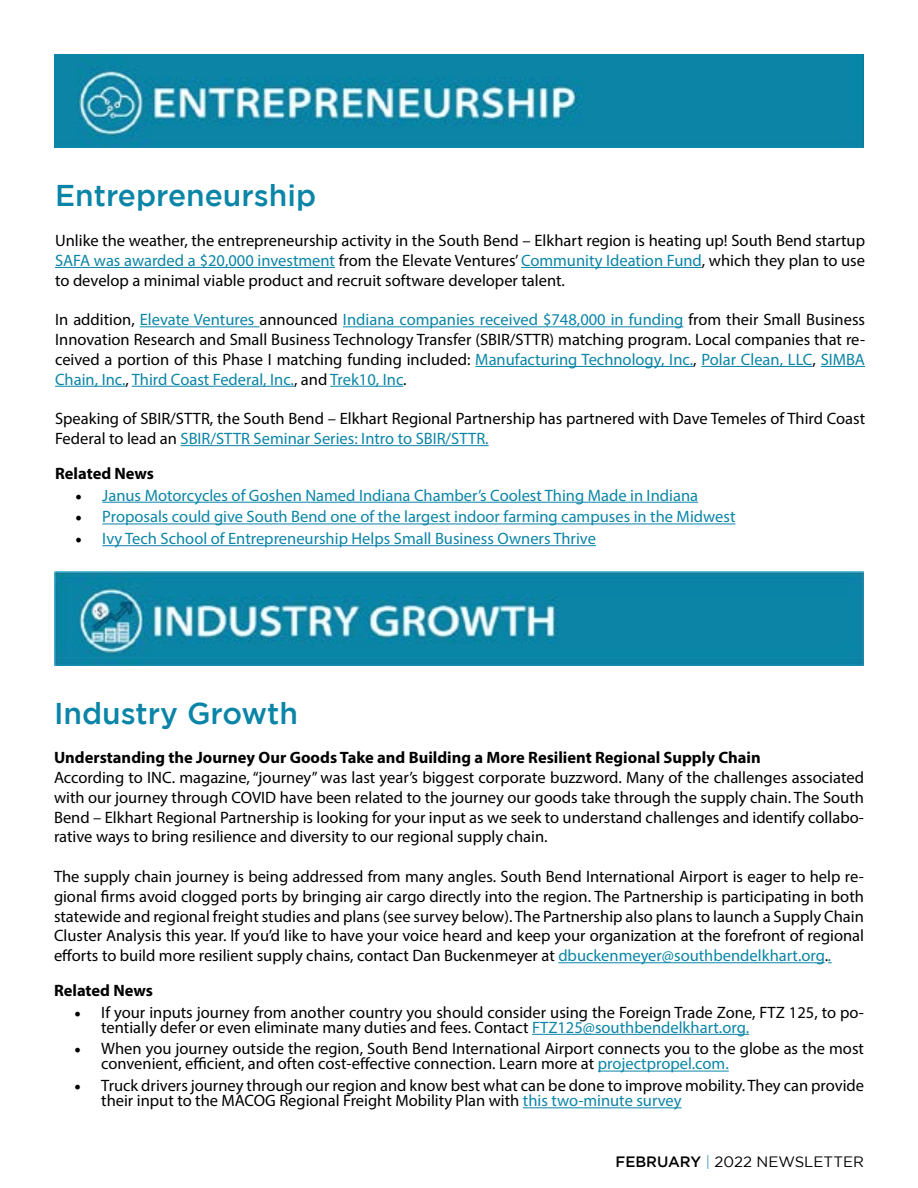
<style>
.page{position:relative;width:918px;height:1188px;background:#fff}
.page>*{position:absolute;margin:0;border:0;box-sizing:border-box;transform-origin:0 0}
.t1{font:500 30px "Gotham";color:#0b85a7}
.t2{font:16.5px/19.8px "Myriad Pro";color:#000;text-align:justify}
.t3{font:16.5px "Myriad Pro";color:#0b85a7}
.t4{font:700 16.5px "Myriad Pro";color:#000}
.t5{font:15px "Gotham";color:#000}
.s1{color:#0b85a7}
.s2{font-family:"Minion Pro";font-size:18px;color:#000}
.s3{font-style:italic;color:#0b85a7}
.s4{font-family:"Minion Pro";font-size:18px}
.s5{font-weight:500}
.s6{font-weight:300;color:#1185a6}
</style>
<div class="page">
<hr style="left:55px;top:267px;width:280px;height:1px;background:#0b85a7">
<hr style="left:521px;top:267px;width:181px;height:1px;background:#0b85a7">
<hr style="left:140px;top:326px;width:120px;height:1px;background:#0b85a7">
<hr style="left:343px;top:326px;width:340px;height:1px;background:#0b85a7">
<hr style="left:475px;top:366px;width:218px;height:1px;background:#0b85a7">
<hr style="left:701px;top:366px;width:111px;height:1px;background:#0b85a7">
<hr style="left:821px;top:366px;width:44px;height:1px;background:#0b85a7">
<hr style="left:55px;top:386px;width:71px;height:1px;background:#0b85a7">
<hr style="left:132px;top:386px;width:162px;height:1px;background:#0b85a7">
<hr style="left:330px;top:386px;width:73px;height:1px;background:#0b85a7">
<hr style="left:181px;top:445px;width:308px;height:1px;background:#0b85a7">
<hr style="left:102px;top:502px;width:596px;height:1px;background:#0b85a7">
<hr style="left:102px;top:524px;width:633px;height:1px;background:#0b85a7">
<hr style="left:102px;top:545px;width:494px;height:1px;background:#0b85a7">
<hr style="left:558px;top:962px;width:267px;height:1px;background:#0b85a7">
<hr style="left:532px;top:1034px;width:217px;height:1px;background:#0b85a7">
<hr style="left:598px;top:1071px;width:131px;height:1px;background:#0b85a7">
<hr style="left:523px;top:1107px;width:159px;height:1px;background:#0b85a7">
<img style="left:54px;top:54px;width:810px;height:94px">
<img style="left:54px;top:572px;width:810px;height:93px">
<h1 class="t1" style="left:55px;top:179px;width:263px">Entrepreneurship</h1>
<p class="t2" style="left:55px;top:230px;width:812px">Unlike the weather, the entrepreneurship activity in the South Bend – Elkhart region is heating up! South Bend startup <span class="s1">SAFA was awarded a $20,000 investment</span> from the Elevate Ventures’ <span class="s1">Community Ideation Fund</span>, which they plan to use to develop a minimal viable product and recruit software developer talent.</p>
<p class="t2" style="left:55px;top:310px;width:812px">In addition, <span class="s1">Elevate Ventures</span> announced <span class="s1">Indiana companies received $748,000 in funding</span> from their Small Business Innovation Research and Small Business Technology Transfer (SBIR/STTR) matching program. Local companies that re&shy;ceived a portion of this Phase I matching funding included: <span class="s1">Manufacturing Technology, Inc.</span>, <span class="s1">Polar Clean, LLC</span>, <span class="s1">SIMBA Chain, Inc.</span>, <span class="s1">Third Coast Federal, Inc.</span>, and <span class="s1">Trek10, Inc</span>.</p>
<p class="t2" style="left:55px;top:409px;width:812px">Speaking of SBIR/STTR, the South Bend – Elkhart Regional Partnership has partnered with Dave Temeles of Third Coast<br>Federal to lead an <span class="s1">SBIR/STTR Seminar Series: Intro to SBIR/STTR.</span></p>
<p class="t4" style="left:55px;top:462px;width:100px">Related News</p>
<p class="t3" style="left:75px;top:485px;width:624px"><span class="s2">•</span> Janus Motorcycles of Goshen Named Indiana Chamber’s Coolest Thing Made in Indiana</p>
<p class="t3" style="left:75px;top:507px;width:662px"><span class="s2">•</span> Proposals could give South Bend one of the largest indoor farming campuses in the Midwest</p>
<p class="t3" style="left:75px;top:528px;width:522px"><span class="s2">•</span> Ivy Tech School of Entrepreneurship Helps Small Business Owners Thrive</p>
<h1 class="t1" style="left:54px;top:696px;width:246px">Industry Growth</h1>
<p class="t4" style="left:54px;top:747px;width:708px">Understanding the Journey Our Goods Take and Building a More Resilient Regional Supply Chain</p>
<p class="t2" style="left:54px;top:767px;width:812px">According to INC. magazine, “journey” was last year’s biggest corporate buzzword. Many of the challenges associated with our journey through COVID have been related to the journey our goods take through the supply chain. The South Bend – Elkhart Regional Partnership is looking for your input as we seek to understand challenges and identify collabo&shy;rative ways to bring resilience and diversity to our regional supply chain.</p>
<p class="t2" style="left:54px;top:866px;width:812px">The supply chain journey is being addressed from many angles. South Bend International Airport is eager to help re&shy;gional firms avoid clogged ports by bringing air cargo directly into the region. The Partnership is participating in both statewide and regional freight studies and plans (see survey below). The Partnership also plans to launch a Supply Chain Cluster Analysis this year. If you’d like to have your voice heard and keep your organization at the forefront of regional efforts to build more resilient supply chains, contact Dan Buckenmeyer at <span class="s1">dbuckenmeyer@southbendelkhart.org</span>.<span class="s3">.</span></p>
<p class="t4" style="left:54px;top:980px;width:100px">Related News</p>
<p class="t2" style="left:101px;top:1004px;width:764px;line-height:15px;text-indent:-27px"><span class="s4">•</span> If your inputs journey from another country you should consider using the Foreign Trade Zone, FTZ 125, to po&shy;tentially defer or even eliminate many duties and fees. Contact <span class="s1">FTZ125@southbendelkhart.org.</span></p>
<p class="t2" style="left:101px;top:1041px;width:764px;line-height:15px;text-indent:-27px"><span class="s4">•</span> When you journey outside the region, South Bend International Airport connects you to the globe as the most convenient, efficient, and often cost-effective connection. Learn more at <span class="s1">projectpropel.com.</span></p>
<p class="t2" style="left:101px;top:1078px;width:764px;line-height:15px;text-indent:-27px"><span class="s4">•</span> Truck drivers journey through our region and know best what can be done to improve mobility. They can provide their input to the MACOG Regional Freight Mobility Plan with <span class="s1">this two-minute survey</span></p>
<p class="t5" style="left:616px;top:1154px;width:250px"><span class="s5">FEBRUARY</span> <span class="s6">|</span> 2022 NEWSLETTER</p>
</div>
